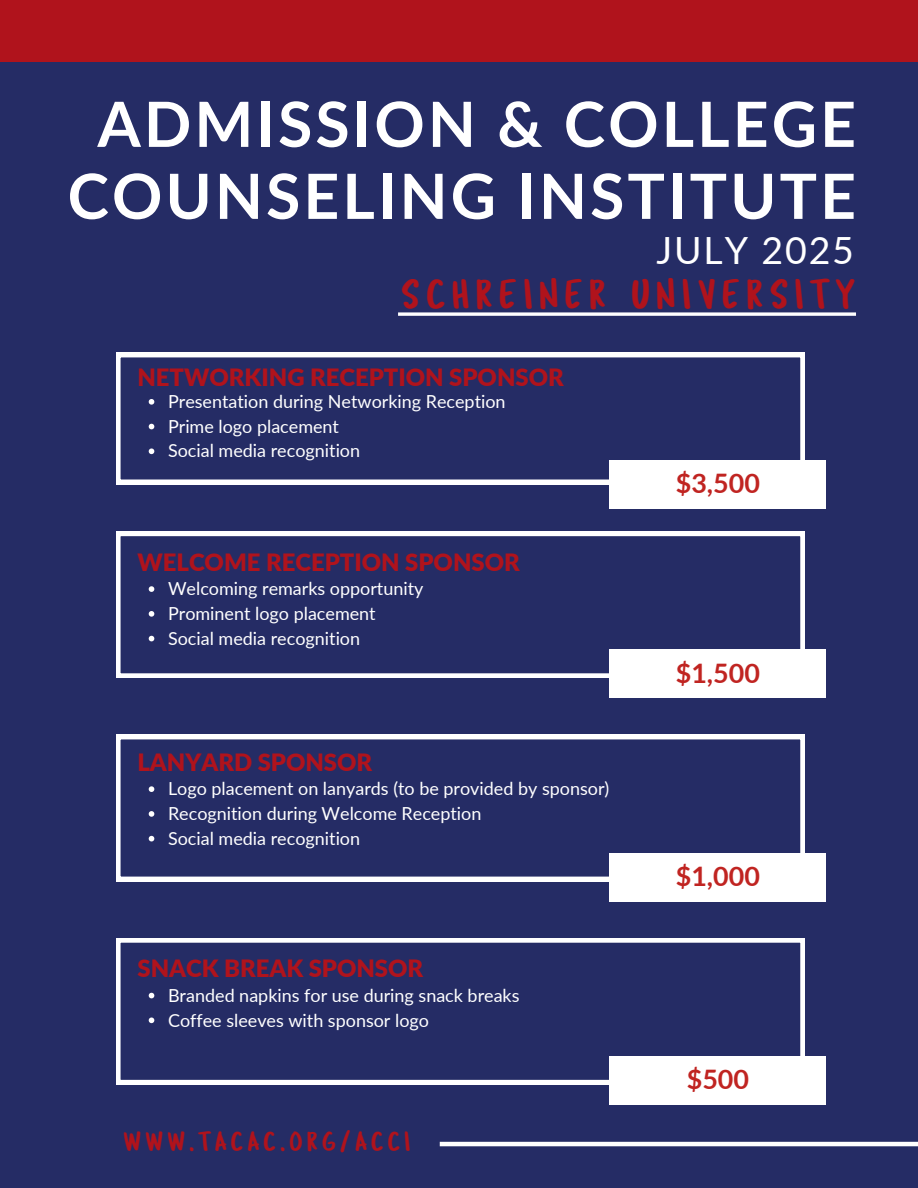
<style>
.page{position:relative;width:918px;height:1188px;background:#252c65}
.page>*{position:absolute;margin:0;border:0;box-sizing:border-box;transform-origin:0 0}
.t1{font:700 62.4px/72px "Lato";letter-spacing:.05em;color:#fff;text-align:center}
.t2{font:42.6px "Tragic Marker";letter-spacing:.15em;color:#b0131c}
.t3{font:37.5px "Lato";letter-spacing:.05em;color:#fff}
.t4{font:27.75px "Tragic Marker";letter-spacing:.15em;color:#b0131c}
.t5{font:700 26.85px "Lato";color:#c02421}
.t6{font:900 23.85px "Lato";color:#b0131c}
.t7{font:18px "Lato";color:#fff}
</style>
<div class="page">
<div style="left:0;top:0;width:918px;height:62px;background:#b0131c"></div>
<svg style="left:398px;top:312px;width:458px;height:4px;background:#dcdee6"></svg>
<hr style="left:440px;top:1142px;width:478px;height:4px;background:#fff">
<svg style="left:116px;top:353px;width:689px;height:131px"></svg>
<svg style="left:149px;top:399px;width:5px;height:6px"></svg>
<svg style="left:149px;top:424px;width:5px;height:5px"></svg>
<svg style="left:149px;top:448px;width:5px;height:6px"></svg>
<div style="left:610px;top:460px;width:216px;height:48px;background:#fff"></div>
<svg style="left:116px;top:532px;width:689px;height:146px"></svg>
<svg style="left:149px;top:586px;width:5px;height:6px"></svg>
<svg style="left:149px;top:611px;width:5px;height:6px"></svg>
<svg style="left:149px;top:636px;width:5px;height:5px"></svg>
<div style="left:610px;top:650px;width:216px;height:48px;background:#fff"></div>
<svg style="left:116px;top:735px;width:689px;height:146px"></svg>
<svg style="left:149px;top:786px;width:5px;height:6px"></svg>
<svg style="left:149px;top:811px;width:5px;height:6px"></svg>
<svg style="left:149px;top:836px;width:5px;height:5px"></svg>
<div style="left:610px;top:853px;width:216px;height:48px;background:#fff"></div>
<svg style="left:116px;top:938px;width:689px;height:146px"></svg>
<svg style="left:149px;top:993px;width:5px;height:5px"></svg>
<svg style="left:149px;top:1018px;width:5px;height:5px"></svg>
<div style="left:610px;top:1056px;width:216px;height:48px;background:#fff"></div>
<h1 class="t1" style="left:68px;top:87px;width:790px">ADMISSION &amp; COLLEGE<br>COUNSELING INSTITUTE</h1>
<h4 class="t3" style="left:656px;top:227px;width:199px">JULY 2025</h4>
<h3 class="t2" style="left:401px;top:276px;width:456px">SCHREINER UNIVERSITY</h3>
<h2 class="t6" style="left:137px;top:362px;width:428px">NETWORKING RECEPTION SPONSOR</h2>
<h6 class="t7" style="left:168px;top:390px;width:339px">Presentation during Networking Reception</h6>
<p class="t7" style="left:168px;top:415px;width:173px">Prime logo placement</p>
<p class="t7" style="left:168px;top:440px;width:194px">Social media recognition</p>
<p class="t6" style="left:137px;top:548px;width:384px">WELCOME RECEPTION SPONSOR</p>
<h6 class="t7" style="left:168px;top:578px;width:257px">Welcoming remarks opportunity</h6>
<p class="t7" style="left:168px;top:602px;width:209px">Prominent logo placement</p>
<p class="t7" style="left:168px;top:627px;width:194px">Social media recognition</p>
<h6 class="t6" style="left:137px;top:748px;width:236px">LANYARD SPONSOR</h6>
<p class="t7" style="left:168px;top:778px;width:443px">Logo placement on lanyards (to be provided by sponsor)</p>
<p class="t7" style="left:168px;top:802px;width:315px">Recognition during Welcome Reception</p>
<p class="t7" style="left:168px;top:827px;width:194px">Social media recognition</p>
<h6 class="t6" style="left:137px;top:953px;width:287px">SNACK BREAK SPONSOR</h6>
<p class="t7" style="left:168px;top:984px;width:353px">Branded napkins for use during snack breaks</p>
<p class="t7" style="left:168px;top:1009px;width:263px">Coffee sleeves with sponsor logo</p>
<p class="t4" style="left:124px;top:1130px;width:288px">WWW.TACAC.ORG/ACCI</p>
<p class="t5" style="left:676px;top:466px;width:86px">$3,500</p>
<p class="t5" style="left:676px;top:656px;width:86px">$1,500</p>
<p class="t5" style="left:676px;top:859px;width:86px">$1,000</p>
<p class="t5" style="left:687px;top:1063px;width:64px">$500</p>
</div>
